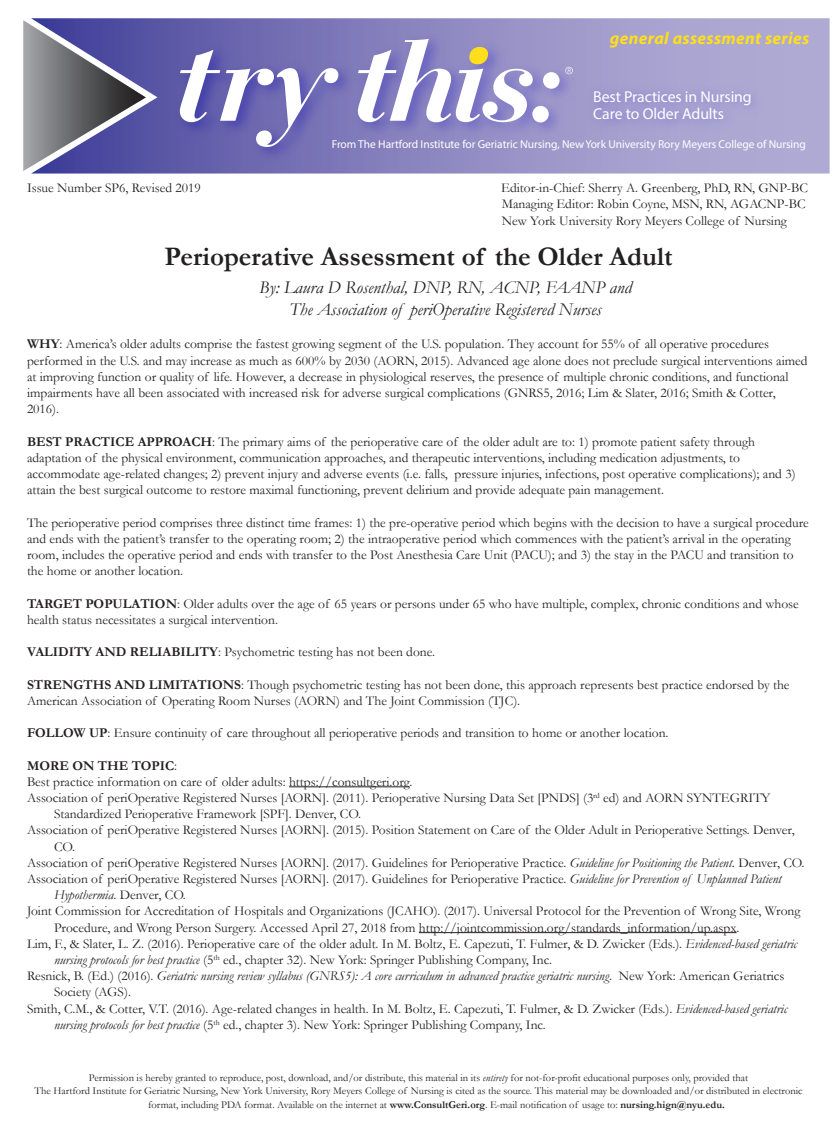
<style>
.page{position:relative;width:837px;height:1134px;background:#fff}
.page>*{position:absolute;margin:0;border:0;box-sizing:border-box;transform-origin:0 0}
.t1{font:700 27px "Garamond";color:#231f20}
.t2{font:italic 18px "Garamond";color:#231f20}
.t3{font:italic 700 17.25px "Myriad Pro";letter-spacing:.02em;color:#ffdf1b}
.t4{font:700 15.75px/17.2px "Frutiger";letter-spacing:-.005em;color:#fff}
.t5{font:13.5px/16.2px "Garamond";color:#231f20}
.t6{font:italic 13.5px "Garamond";color:#231f20}
.t7{font:700 13.5px "Garamond";color:#231f20}
.t8{font:11.55px "Frutiger";letter-spacing:-.005em;color:#fff}
.t9{font:10.5px/13.5px "Garamond";color:#231f20}
.s1{font-weight:700}
.s2{font-weight:400}
.s3{font-style:italic}
.s4{font-style:normal}
</style>
<div class="page">
<svg style="left:31px;top:18px;width:799px;height:156px;background:#9894c7"></svg>
<svg style="left:23px;top:20px;width:123px;height:151px;background:#6f6f93"></svg>
<img style="left:583px;top:79px;width:247px;height:68px">
<img style="left:171px;top:29px;width:383px;height:137px">
<svg style="left:180px;top:50px;width:158px;height:97px"></svg>
<img style="left:525px;top:62px;width:57px;height:80px">
<svg style="left:358px;top:39px;width:215px;height:83px"></svg>
<hr style="left:289px;top:787px;width:120px;height:1px;background:#231f20">
<hr style="left:419px;top:932px;width:318px;height:1px;background:#231f20">
<p class="t3" style="left:610px;top:27px;width:201px">general assessment series</p>
<p class="t4" style="left:593px;top:88px;width:160px">Best Practices in Nursing<br>Care to Older Adults</p>
<p class="t8" style="left:332px;top:137px;width:476px">From The Hartford Institute for Geriatric Nursing, New York University Rory Meyers College of Nursing</p>
<p class="t5" style="left:27px;top:179px;width:175px">Issue Number SP6, Revised 2019</p>
<p class="t5" style="left:501px;top:179px;width:308px">Editor-in-Chief: Sherry A. Greenberg, PhD, RN, GNP-BC</p>
<p class="t5" style="left:502px;top:195px;width:305px">Managing Editor: Robin Coyne, MSN, RN, AGACNP-BC</p>
<p class="t5" style="left:502px;top:212px;width:287px">New York University Rory Meyers College of Nursing</p>
<p class="t1" style="left:164px;top:238px;width:510px">Perioperative Assessment of the Older Adult</p>
<p class="t2" style="left:259px;top:276px;width:374px">By: Laura D Rosenthal, DNP, RN, ACNP, FAANP and</p>
<p class="t2" style="left:289px;top:297px;width:314px">The Association of periOperative Registered Nurses</p>
<p class="t5" style="left:27px;top:336px;width:782px"><span class="s1">WHY</span>: America’s older adults comprise the fastest growing segment of the U.S. population. They account for 55% of all operative procedures performed in the U.S. and may increase as much as 600% by 2030 (AORN, 2015). Advanced age alone does not preclude surgical interventions aimed at improving function or quality of life. However, a decrease in physiological reserves, the presence of multiple chronic conditions, and functional impairments have all been associated with increased risk for adverse surgical complications (GNRS5, 2016; Lim &amp; Slater, 2016; Smith &amp; Cotter, 2016).</p>
<p class="t5" style="left:27px;top:433px;width:770px"><span class="s1">BEST PRACTICE APPROACH</span>: The primary aims of the perioperative care of the older adult are to: 1) promote patient safety through adaptation of the physical environment, communication approaches, and therapeutic interventions, including medication adjustments, to accommodate age-related changes; 2) prevent injury and adverse events (i.e. falls, pressure injuries, infections, post operative complications); and 3) attain the best surgical outcome to restore maximal functioning, prevent delirium and provide adequate pain management.</p>
<p class="t5" style="left:27px;top:514px;width:783px">The perioperative period comprises three distinct time frames: 1) the pre-operative period which begins with the decision to have a surgical procedure and ends with the patient’s transfer to the operating room; 2) the intraoperative period which commences with the patient’s arrival in the operating room, includes the operative period and ends with transfer to the Post Anesthesia Care Unit (PACU); and 3) the stay in the PACU and transition to the home or another location.</p>
<p class="t5" style="left:27px;top:595px;width:773px"><span class="s1">TARGET POPULATION</span>: Older adults over the age of 65 years or persons under 65 who have multiple, complex, chronic conditions and whose health status necessitates a surgical intervention.</p>
<p class="t5" style="left:27px;top:644px;width:410px"><span class="s1">VALIDITY AND RELIABILITY</span>: Psychometric testing has not been done.</p>
<p class="t5" style="left:27px;top:676px;width:764px"><span class="s1">STRENGTHS AND LIMITATIONS</span>: Though psychometric testing has not been done, this approach represents best practice endorsed by the<br>American Association of Operating Room Nurses (AORN) and The Joint Commission (TJC).</p>
<p class="t5" style="left:27px;top:725px;width:643px"><span class="s1">FOLLOW UP</span>: Ensure continuity of care throughout all perioperative periods and transition to home or another location.</p>
<p class="t7" style="left:27px;top:756px;width:152px">MORE ON THE TOPIC<span class="s2">:</span></p>
<p class="t5" style="left:27px;top:773px;width:387px">Best practice information on care of older adults: https://consultgeri.org.</p>
<p class="t5" style="left:27px;top:789px;width:745px">Association of periOperative Registered Nurses [AORN]. (2011). Perioperative Nursing Data Set [PNDS] (3<sup>rd</sup> ed) and AORN SYNTEGRITY</p>
<p class="t5" style="left:54px;top:806px;width:309px">Standardized Perioperative Framework [SPF]. Denver, CO.</p>
<p class="t5" style="left:27px;top:822px;width:769px">Association of periOperative Registered Nurses [AORN]. (2015). Position Statement on Care of the Older Adult in Perioperative Settings. Denver,</p>
<p class="t5" style="left:54px;top:838px;width:23px">CO.</p>
<p class="t5" style="left:27px;top:854px;width:779px">Association of periOperative Registered Nurses [AORN]. (2017). Guidelines for Perioperative Practice. <span class="s3">Guideline for Positioning the Patient.</span> Denver, CO.</p>
<p class="t5" style="left:27px;top:870px;width:756px">Association of periOperative Registered Nurses [AORN]. (2017). Guidelines for Perioperative Practice. <span class="s3">Guideline for Prevention of Unplanned Patient</span></p>
<p class="t6" style="left:54px;top:886px;width:133px">Hypothermia<span class="s4">. Denver, CO.</span></p>
<p class="t5" style="left:27px;top:903px;width:775px">Joint Commission for Accreditation of Hospitals and Organizations (JCAHO). (2017). Universal Protocol for the Prevention of Wrong Site, Wrong</p>
<p class="t5" style="left:54px;top:919px;width:687px">Procedure, and Wrong Person Surgery. Accessed April 27, 2018 from http://jointcommission.org/standards_information/up.aspx.</p>
<p class="t5" style="left:27px;top:935px;width:772px">Lim, F., &amp; Slater, L. Z. (2016). Perioperative care of the older adult. In M. Boltz, E. Capezuti, T. Fulmer, &amp; D. Zwicker (Eds.). <span class="s3">Evidenced-based geriatric</span></p>
<p class="t5" style="left:54px;top:951px;width:500px"><span class="s3">nursing protocols for best practice</span> (5<sup>th</sup> ed., chapter 32). New York: Springer Publishing Company, Inc.</p>
<p class="t6" style="left:27px;top:967px;width:759px"><span class="s4">Resnick, B. (Ed.) (2016).</span> Geriatric nursing review syllabus (GNRS5): A core curriculum in advanced practice geriatric nursing<span class="s4">. New York: American Geriatrics</span></p>
<p class="t5" style="left:54px;top:984px;width:78px">Society (AGS).</p>
<p class="t5" style="left:27px;top:1000px;width:762px">Smith, C.M., &amp; Cotter, V.T. (2016). Age-related changes in health. In M. Boltz, E. Capezuti, T. Fulmer, &amp; D. Zwicker (Eds.). <span class="s3">Evidenced-based geriatric</span></p>
<p class="t5" style="left:54px;top:1016px;width:493px"><span class="s3">nursing protocols for best practice</span> (5<sup>th</sup> ed., chapter 3). New York: Springer Publishing Company, Inc.</p>
<p class="t9" style="left:89px;top:1071px;width:661px">Permission is hereby granted to reproduce, post, download, and/or distribute, this material in its <span class="s3">entirety</span> for not-for-profit educational purposes only, provided that</p>
<p class="t9" style="left:148px;top:1084px;width:656px;text-indent:-114px">The Hartford Institute for Geriatric Nursing, New York University, Rory Meyers College of Nursing is cited as the source. This material may be downloaded and/or distributed in electronic format, including PDA format. Available on the internet at <span class="s1">www.ConsultGeri.org</span>. E-mail notification of usage to: <span class="s1">nursing.hign@nyu.edu.</span></p>
</div>
